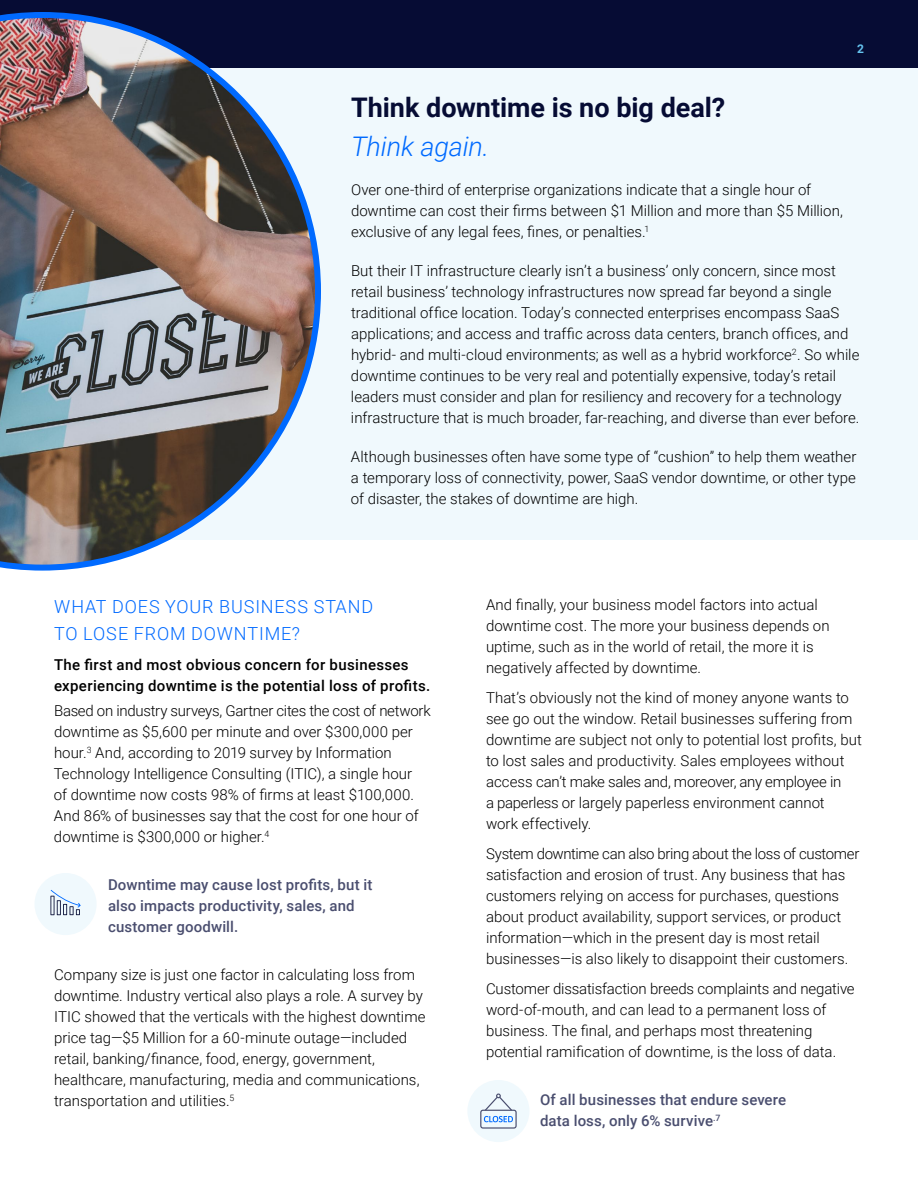
<style>
.page{position:relative;width:918px;height:1188px;background:#fff}
.page>*{position:absolute;margin:0;border:0;box-sizing:border-box;transform-origin:0 0}
.t1{font:700 27px "Roboto";color:#060c34}
.t2{font:italic 300 27px "Roboto";letter-spacing:-.005em;color:#006aff}
.t3{font:300 18px/27px "Roboto";letter-spacing:.05em;color:#006aff}
.t4{font:300 15px/21px "Roboto";color:#000}
.t5{font:500 15px/21px "Roboto";letter-spacing:.01em;color:#4a4e6f}
.t6{font:500 15px/21px "Roboto";letter-spacing:.025em;color:#000}
.t7{font:700 12px "Roboto";color:#65c3ef}
</style>
<div class="page">
<div style="left:0;top:0;width:918px;height:68px;background:#060c34"></div>
<div style="left:34px;top:873px;width:63px;height:62px;background:#f0f9fd;border-radius:50%"></div>
<div style="left:0;top:68px;width:918px;height:472px;background:#f0f9fd"></div>
<hr style="left:50px;top:896px;width:4px;height:19px;background:#747b92">
<svg style="left:51px;top:890px;width:30px;height:25px"></svg>
<div style="left:467px;top:1080px;width:62px;height:62px;background:#f0f9fd;border-radius:50%"></div>
<svg style="left:480px;top:1094px;width:37px;height:35px"></svg>
<img style="left:0;top:12px;width:321px;height:559px">
<p class="t7" style="left:857px;top:40px;width:8px">2</p>
<h1 class="t1" style="left:351px;top:88px;width:376px">Think downtime is no big deal?</h1>
<h1 class="t2" style="left:351px;top:127px;width:140px">Think again.</h1>
<p class="t4" style="left:351px;top:179px;width:494px">Over one-third of enterprise organizations indicate that a single hour of downtime can cost their firms between $1 Million and more than $5 Million, exclusive of any legal fees, fines, or penalties.<sup>1</sup></p>
<p class="t4" style="left:351px;top:260px;width:510px">But their IT infrastructure clearly isn’t a business’ only concern, since most retail business’ technology infrastructures now spread far beyond a single traditional office location. Today’s connected enterprises encompass SaaS applications; and access and traffic across data centers, branch offices, and hybrid- and multi-cloud environments; as well as a hybrid workforce<sup>2</sup>. So while downtime continues to be very real and potentially expensive, today’s retail leaders must consider and plan for resiliency and recovery for a technology infrastructure that is much broader, far-reaching, and diverse than ever before.</p>
<p class="t4" style="left:351px;top:446px;width:507px;text-align:justify">Although businesses often have some type of “cushion” to help them weather a temporary loss of connectivity, power, SaaS vendor downtime, or other type of disaster, the stakes of downtime are high.</p>
<p class="t3" style="left:54px;top:592px;width:320px">WHAT DOES YOUR BUSINESS STAND<br>TO LOSE FROM DOWNTIME?</p>
<p class="t6" style="left:54px;top:653px;width:378px">The first and most obvious concern for businesses experiencing downtime is the potential loss of profits.</p>
<p class="t4" style="left:54px;top:700px;width:378px">Based on industry surveys, Gartner cites the cost of network downtime as $5,600 per minute and over $300,000 per hour.<sup>3</sup> And, according to 2019 survey by Information Technology Intelligence Consulting (ITIC), a single hour<br>of downtime now costs 98% of firms at least $100,000.<br>And 86% of businesses say that the cost for one hour of downtime is $300,000 or higher.<sup>4</sup></p>
<p class="t5" style="left:108px;top:874px;width:266px">Downtime may cause lost profits, but it also impacts productivity, sales, and customer goodwill.</p>
<p class="t4" style="left:54px;top:964px;width:373px">Company size is just one factor in calculating loss from downtime. Industry vertical also plays a role. A survey by ITIC showed that the verticals with the highest downtime price tag—$5 Million for a 60-minute outage—included retail, banking/finance, food, energy, government, healthcare, manufacturing, media and communications, transportation and utilities.<sup>5</sup></p>
<p class="t4" style="left:486px;top:593px;width:345px">And finally, your business model factors into actual downtime cost. The more your business depends on uptime, such as in the world of retail, the more it is negatively affected by downtime.</p>
<p class="t4" style="left:486px;top:686px;width:377px">That’s obviously not the kind of money anyone wants to see go out the window. Retail businesses suffering from downtime are subject not only to potential lost profits, but to lost sales and productivity. Sales employees without access can’t make sales and, moreover, any employee in<br>a paperless or largely paperless environment cannot<br>work effectively.</p>
<p class="t4" style="left:486px;top:842px;width:375px">System downtime can also bring about the loss of customer satisfaction and erosion of trust. Any business that has customers relying on access for purchases, questions about product availability, support services, or product information—which in the present day is most retail businesses—is also likely to disappoint their customers.</p>
<p class="t4" style="left:486px;top:977px;width:370px">Customer dissatisfaction breeds complaints and negative word-of-mouth, and can lead to a permanent loss of business. The final, and perhaps most threatening potential ramification of downtime, is the loss of data.</p>
<p class="t5" style="left:540px;top:1088px;width:248px">Of all businesses that endure severe data loss, only 6% survive<sup>.7</sup></p>
</div>
